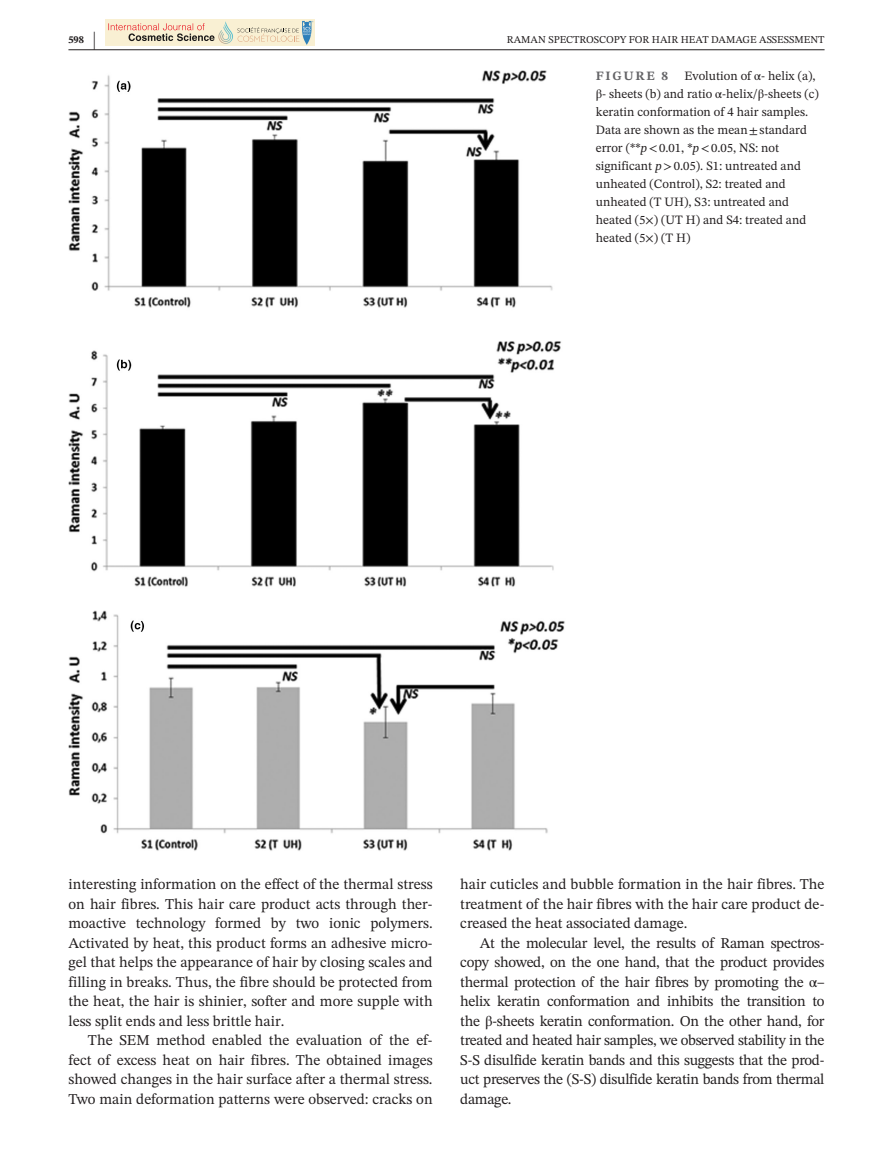
<style>
.page{position:relative;width:893px;height:1174px;background:#fff}
.page>*{position:absolute;margin:0;border:0;box-sizing:border-box;transform-origin:0 0}
.t1{font:15px/19.5px "STIX Two Text";color:#231f20;text-align:justify}
.t2{font:12.75px/18px "STIX Two Text";color:#231f20}
.t3{font:700 12.75px "STIX Two Text";letter-spacing:.14em;color:#636366}
.t4{font:10.5px "STIX Two Text";color:#231f20}
.t5{font:700 10.5px "STIX Two Text";color:#231f20}
.s1{font-size:21px}
.s2{font-family:"STIX"}
.s3{font-style:italic}
</style>
<div class="page">
<hr style="left:68px;top:49px;width:756px;height:1px;background:#231f20">
<img style="left:105px;top:20px;width:210px;height:25px">
<svg style="left:108px;top:21px;width:192px;height:23px;background:#e5d7bd"></svg>
<img style="left:68px;top:70px;width:497px;height:781px">
<p class="t5" style="left:68px;top:32px;width:29px">598 <span class="s1">|</span></p>
<p class="t4" style="left:507px;top:32px;width:319px">RAMAN SPECTROSCOPY FOR HAIR HEAT DAMAGE ASSESSMENT</p>
<p class="t2" style="left:596px;top:66px;width:225px;text-indent:89px">Evolution of <span class="s2">α</span>- helix (a), <span class="s2">β</span>- sheets (b) and ratio <span class="s2">α</span>-helix/<span class="s2">β</span>-sheets (c) keratin conformation of 4 hair samples.<br>Data are shown as the mean<span class="s2">±</span>standard error (**<span class="s3">p</span><span class="s2">&lt;</span>0.01, *<span class="s3">p</span><span class="s2">&lt;</span>0.05, NS: not significant <span class="s3">p</span><span class="s2">&gt;</span>0.05). S1: untreated and unheated (Control), S2: treated and unheated (T UH), S3: untreated and heated (5<span class="s2">×</span>) (UT H) and S4: treated and heated (5<span class="s2">×</span>) (T H)</p>
<p class="t3" style="left:596px;top:66px;width:74px">FIGURE 8</p>
<p class="t1" style="left:68px;top:874px;width:366px">interesting information on the effect of the thermal stress on hair fibres. This hair care product acts through ther&shy;moactive technology formed by two ionic polymers.<br>Activated by heat, this product forms an adhesive micro&shy;gel that helps the appearance of hair by closing scales and filling in breaks. Thus, the fibre should be protected from the heat, the hair is shinier, softer and more supple with less split ends and less brittle hair.</p>
<p class="t1" style="left:68px;top:1030px;width:366px;text-indent:20px">The SEM method enabled the evaluation of the ef&shy;fect of excess heat on hair fibres. The obtained images showed changes in the hair surface after a thermal stress.<br>Two main deformation patterns were observed: cracks on</p>
<p class="t1" style="left:460px;top:874px;width:366px">hair cuticles and bubble formation in the hair fibres. The treatment of the hair fibres with the hair care product de&shy;creased the heat associated damage.</p>
<p class="t1" style="left:460px;top:933px;width:366px;text-indent:19px">At the molecular level, the results of Raman spectros&shy;copy showed, on the one hand, that the product provides thermal protection of the hair fibres by promoting the <span class="s2">α</span>– helix keratin conformation and inhibits the transition to the <span class="s2">β</span>-sheets keratin conformation. On the other hand, for treated and heated hair samples, we observed stability in the S-S disulfide keratin bands and this suggests that the prod&shy;uct preserves the (S-S) disulfide keratin bands from thermal damage.</p>
</div>
